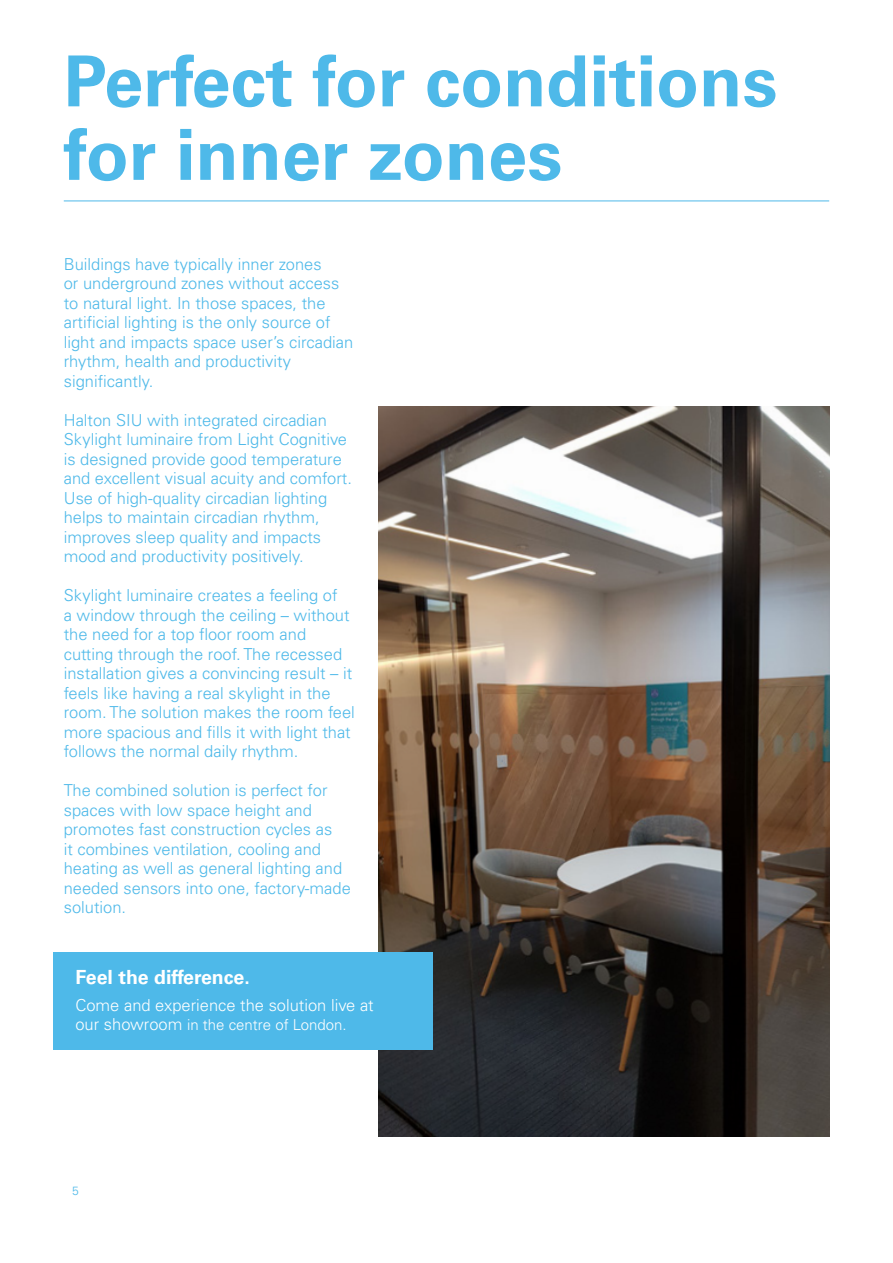
<style>
.page{position:relative;width:893px;height:1263px;background:#fff}
.page>*{position:absolute;margin:0;border:0;box-sizing:border-box;transform-origin:0 0}
.Leipis_valkoinen_Rom{font:700 70.5px/73.5px "Univers LT Std";color:#4eb9e9}
.t1{font:700 19.5px "Univers LT Std";color:#fff}
.Leipis_sininen_pieni{font:300 16.5px/19.5px "Univers LT Std";color:#4eb9e9}
.Leipis_sininen_pieni-2{font:300 16.5px "Univers LT Std";color:#fff}
.Leipis_sininen_pieni-3{font:300 15px "Univers LT Std";color:#fff}
.t2{font:300 12px "Univers LT Std";color:#4eb9e9}
.s1{font-size:16.5px}
</style>
<div class="page">
<img style="left:378px;top:406px;width:451px;height:730px">
<hr style="left:64px;top:201px;width:765px;height:1px;background:#4eb9e9">
<div style="left:53px;top:952px;width:379px;height:98px;background:#4eb9e9"></div>
<p class="Leipis_valkoinen_Rom" style="left:64px;top:45px;width:715px">Perfect for conditions for inner zones</p>
<p class="Leipis_sininen_pieni" style="left:64px;top:254px;width:291px">Buildings have typically inner zones<br>or underground zones without access to natural light. In those spaces, the artificial lighting is the only source of light and impacts space user’s circadian rhythm, health and productivity significantly.</p>
<p class="Leipis_sininen_pieni" style="left:64px;top:410px;width:290px">Halton SIU with integrated circadian Skylight luminaire from Light Cognitive is designed provide good temperature and excellent visual acuity and comfort.<br>Use of high-quality circadian lighting helps to maintain circadian rhythm, improves sleep quality and impacts mood and productivity positively.</p>
<p class="Leipis_sininen_pieni" style="left:64px;top:586px;width:293px">Skylight luminaire creates a feeling of<br>a window through the ceiling – without the need for a top floor room and cutting through the roof. The recessed installation gives a convincing result – it feels like having a real skylight in the room. The solution makes the room feel more spacious and fills it with light that follows the normal daily rhythm.</p>
<p class="Leipis_sininen_pieni" style="left:64px;top:781px;width:289px">The combined solution is perfect for spaces with low space height and promotes fast construction cycles as<br>it combines ventilation, cooling and heating as well as general lighting and needed sensors into one, factory-made solution.</p>
<p class="t1" style="left:75px;top:966px;width:176px">Feel the difference.</p>
<p class="Leipis_sininen_pieni-2" style="left:75px;top:995px;width:300px">Come and experience the solution live at</p>
<p class="Leipis_sininen_pieni-3" style="left:75px;top:1016px;width:273px"><span class="s1">our showroom</span> in the centre of London.</p>
<p class="t2" style="left:72px;top:1184px;width:8px">5</p>
</div>
